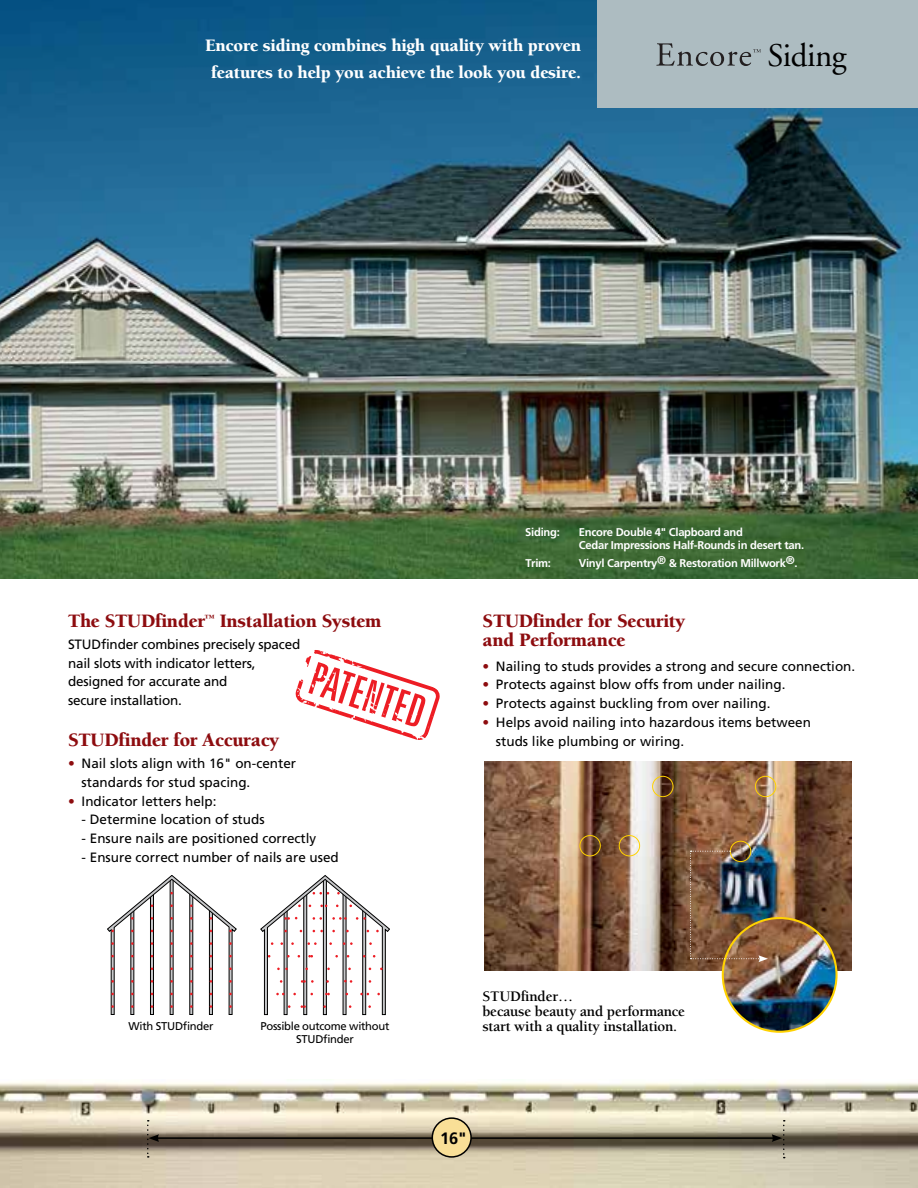
<style>
.page{position:relative;width:918px;height:1188px;background:#fff}
.page>*{position:absolute;margin:0;border:0;box-sizing:border-box;transform-origin:0 0}
.t1{font:33px "Adobe Garamond";letter-spacing:-.015em;color:#000}
.t2{font:900 19.5px/19.5px "Berkeley";letter-spacing:-.015em;color:#8d0c0f}
.t3{font:900 18px/27px "Berkeley";letter-spacing:-.015em;color:#fff;text-align:center}
.t4{font:700 16.5px "Frutiger";color:#000}
.t5{font:700 15px/15px "Berkeley";letter-spacing:-.015em;color:#000}
.t6{font:13.5px/18.8px "Frutiger";color:#000}
.t7{font:700 11.25px/13.5px "Frutiger";letter-spacing:-.025em;color:#fff}
.t8{font:11.25px/13.5px "Frutiger";letter-spacing:-.025em;color:#000;text-align:center}
.s1{font-weight:700;color:#8d0c0f}
</style>
<div class="page">
<img style="left:0;top:1080px;width:918px;height:108px">
<hr style="left:157px;top:1137px;width:617px;height:2px;background:#000">
<svg style="left:147px;top:1120px;width:12px;height:38px"></svg>
<svg style="left:772px;top:1120px;width:13px;height:38px"></svg>
<div style="left:432px;top:1118px;width:39px;height:39px;background:#f9df97;border-radius:50%"></div>
<div style="left:432px;top:1117px;width:40px;height:41px;border:2px solid #000;border-radius:50%"></div>
<svg style="left:107px;top:875px;width:130px;height:140px"></svg>
<svg style="left:260px;top:875px;width:130px;height:140px"></svg>
<img style="left:484px;top:761px;width:368px;height:210px">
<img style="left:723px;top:918px;width:114px;height:114px;border-radius:57px">
<div style="left:722px;top:917px;width:116px;height:116px;border:2px solid #ffd200;border-radius:50%"></div>
<div style="left:580px;top:835px;width:21px;height:21px;border:1px solid #ffd200;border-radius:50%"></div>
<div style="left:619px;top:835px;width:21px;height:21px;border:1px solid #ffd200;border-radius:50%"></div>
<div style="left:652px;top:776px;width:21px;height:21px;border:1px solid #ffd200;border-radius:50%"></div>
<div style="left:755px;top:776px;width:21px;height:21px;border:1px solid #ffd200;border-radius:50%"></div>
<div style="left:730px;top:841px;width:21px;height:21px;border:1px solid #ffd200;border-radius:50%"></div>
<img style="left:690px;top:851px;width:78px;height:111px">
<svg style="left:295px;top:650px;width:145px;height:90px"></svg>
<img style="left:0;top:0;width:918px;height:578px">
<div style="left:598px;top:0;width:320px;height:108px;background:#adbcc1"></div>
<svg style="left:656px;top:43px;width:105px;height:23px"></svg>
<h3 class="t3" style="left:205px;top:32px;width:377px">Encore siding combines high quality with proven features to help you achieve the look you desire.</h3>
<h1 class="t1" style="left:768px;top:37px;width:81px">Siding</h1>
<h2 class="t2" style="left:68px;top:612px;width:315px">The STUDfinder<sup>™</sup> Installation System</h2>
<p class="t6" style="left:68px;top:635px;width:234px">STUDfinder combines precisely spaced nail slots with indicator letters, designed for accurate and<br>secure installation.</p>
<h2 class="t2" style="left:68px;top:731px;width:213px">STUDfinder for Accuracy</h2>
<p class="t6" style="left:82px;top:754px;width:216px;text-indent:-14px"><span class="s1">•</span> Nail slots align with 16" on-center standards for stud spacing.</p>
<p class="t6" style="left:68px;top:791px;width:150px"><span class="s1">•</span> Indicator letters help:</p>
<p class="t6" style="left:82px;top:810px;width:185px">- Determine location of studs</p>
<p class="t6" style="left:82px;top:829px;width:236px">- Ensure nails are positioned correctly</p>
<p class="t6" style="left:82px;top:848px;width:259px">- Ensure correct number of nails are used</p>
<p class="t8" style="left:129px;top:1019px;width:86px">With STUDfinder</p>
<p class="t8" style="left:261px;top:1019px;width:130px">Possible outcome without<br>STUDfinder</p>
<p class="t7" style="left:525px;top:525px;width:36px">Siding:</p>
<p class="t7" style="left:579px;top:525px;width:227px">Encore Double 4" Clapboard and<br>Cedar Impressions Half-Rounds in desert tan.</p>
<p class="t7" style="left:525px;top:557px;width:27px">Trim:</p>
<p class="t7" style="left:579px;top:557px;width:220px">Vinyl Carpentry® &amp; Restoration Millwork®.</p>
<h2 class="t2" style="left:482px;top:611px;width:204px">STUDfinder for Security and Performance</h2>
<p class="t6" style="left:482px;top:656px;width:374px"><span class="s1">•</span> Nailing to studs provides a strong and secure connection.</p>
<p class="t6" style="left:482px;top:675px;width:305px"><span class="s1">•</span> Protects against blow offs from under nailing.</p>
<p class="t6" style="left:482px;top:694px;width:290px"><span class="s1">•</span> Protects against buckling from over nailing.</p>
<p class="t6" style="left:496px;top:713px;width:317px;text-indent:-14px"><span class="s1">•</span> Helps avoid nailing into hazardous items between studs like plumbing or wiring.</p>
<p class="t5" style="left:482px;top:989px;width:204px">STUDfinder…<br>because beauty and performance start with a quality installation.</p>
<p class="t4" style="left:440px;top:1128px;width:28px">16"</p>
</div>
